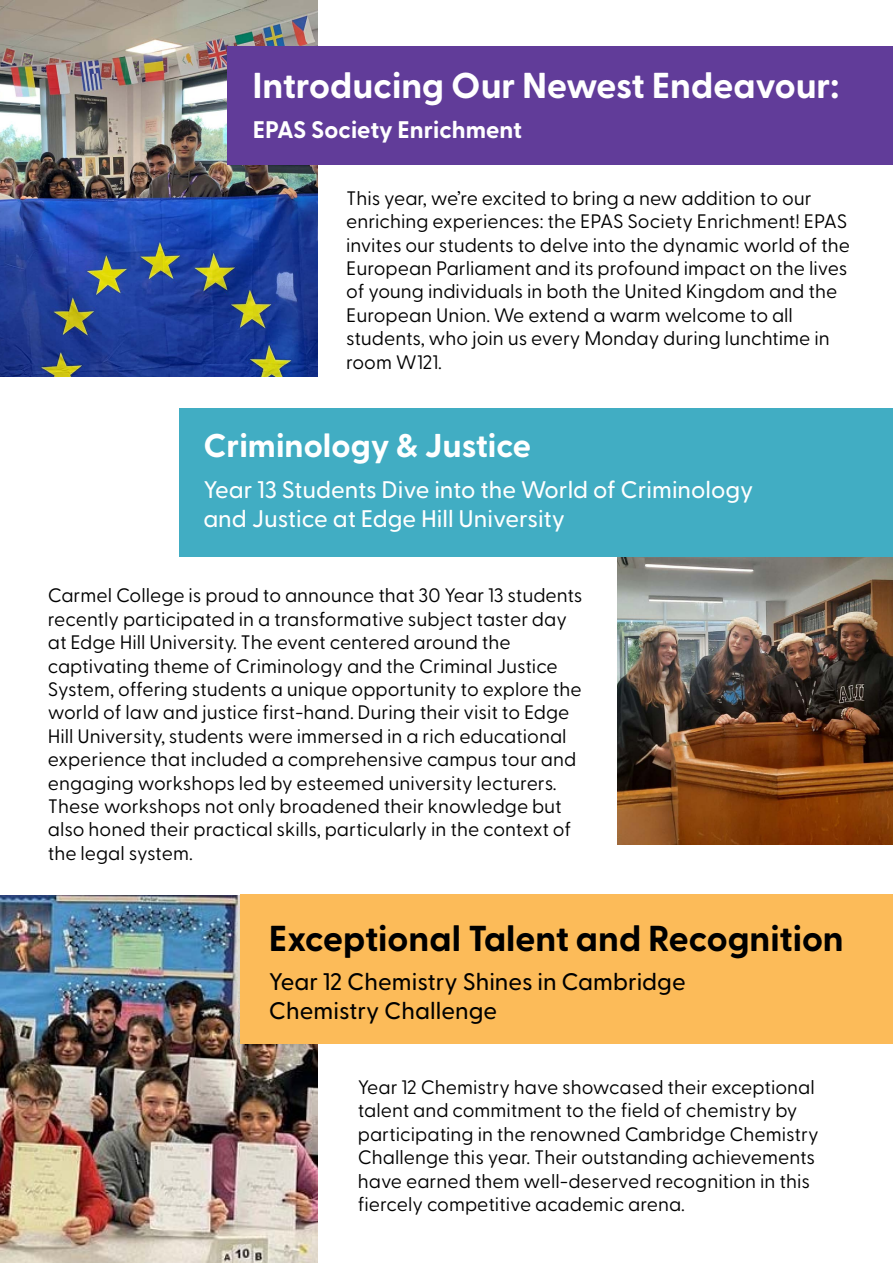
<style>
.page{position:relative;width:893px;height:1263px;background:#fff}
.page>*{position:absolute;margin:0;border:0;box-sizing:border-box;transform-origin:0 0}
.t1{font:700 36px "Greycliff CF";color:#000}
.t2{font:700 36px "Greycliff CF";color:#fff}
.t3{font:700 33px "Greycliff CF";color:#fff}
.t4{font:500 24px/28.5px "Greycliff CF";color:#fff}
.t5{font:500 24px/28.5px "Greycliff CF";color:#000}
.t6{font:700 24px "Greycliff CF";color:#fff}
.t7{font:19.5px/23.4px "Greycliff CF";color:#000}
</style>
<div class="page">
<img style="left:0;top:0;width:317px;height:376px">
<div style="left:227px;top:46px;width:666px;height:118px;background:#613c99"></div>
<img style="left:618px;top:556px;width:275px;height:288px">
<div style="left:180px;top:408px;width:713px;height:148px;background:#41adc3"></div>
<img style="left:0;top:895px;width:317px;height:368px">
<div style="left:241px;top:894px;width:652px;height:150px;background:#fcbb59"></div>
<h1 class="t2" style="left:252px;top:58px;width:588px">Introducing Our Newest Endeavour:</h1>
<p class="t6" style="left:253px;top:112px;width:271px">EPAS Society Enrichment</p>
<p class="t7" style="left:346px;top:185px;width:505px">This year, we’re excited to bring a new addition to our enriching experiences: the EPAS Society Enrichment! EPAS invites our students to delve into the dynamic world of the European Parliament and its profound impact on the lives of young individuals in both the United Kingdom and the European Union. We extend a warm welcome to all students, who join us every Monday during lunchtime in room W121.</p>
<h2 class="t3" style="left:203px;top:420px;width:329px">Criminology &amp; Justice</h2>
<p class="t4" style="left:203px;top:474px;width:552px">Year 13 Students Dive into the World of Criminology and Justice at Edge Hill University</p>
<p class="t7" style="left:48px;top:582px;width:536px">Carmel College is proud to announce that 30 Year 13 students recently participated in a transformative subject taster day at Edge Hill University. The event centered around the captivating theme of Criminology and the Criminal Justice System, offering students a unique opportunity to explore the world of law and justice first-hand. During their visit to Edge Hill University, students were immersed in a rich educational experience that included a comprehensive campus tour and engaging workshops led by esteemed university lecturers.<br>These workshops not only broadened their knowledge but also honed their practical skills, particularly in the context of the legal system.</p>
<h1 class="t1" style="left:269px;top:911px;width:576px">Exceptional Talent and Recognition</h1>
<p class="t5" style="left:269px;top:966px;width:418px">Year 12 Chemistry Shines in Cambridge<br>Chemistry Challenge</p>
<p class="t7" style="left:358px;top:1074px;width:462px">Year 12 Chemistry have showcased their exceptional talent and commitment to the field of chemistry by participating in the renowned Cambridge Chemistry Challenge this year. Their outstanding achievements have earned them well-deserved recognition in this fiercely competitive academic arena.</p>
</div>
